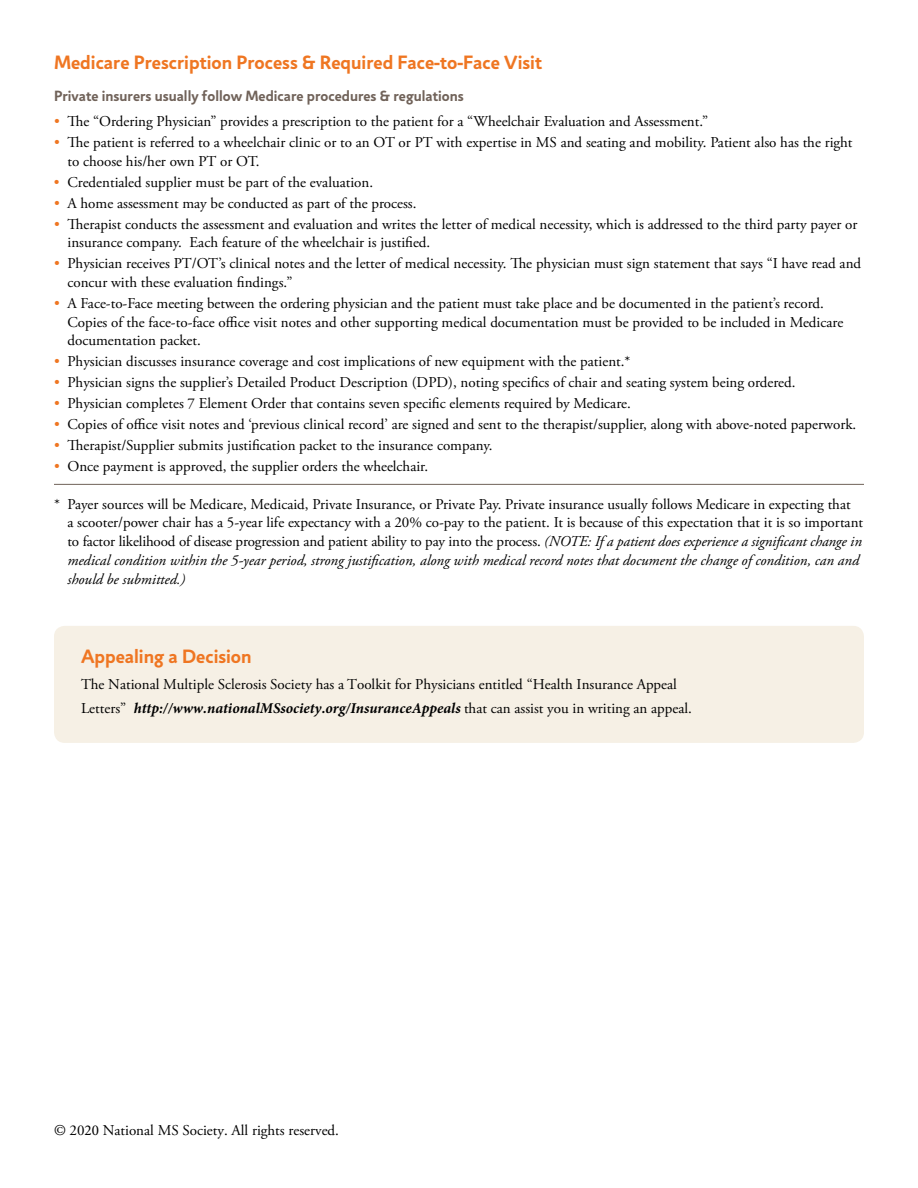
<style>
.page{position:relative;width:918px;height:1188px;background:#fff}
.page>*{position:absolute;margin:0;border:0;box-sizing:border-box;transform-origin:0 0}
.t1{font:700 19.5px "Jigsaw";color:#ef7622}
.t2{font:15px/18.8px "Adobe Garamond Pro";color:#000}
.t3{font:italic 700 15px "Minion Pro";color:#000}
.t4{font:700 15px "Jigsaw";color:#706259}
.s1{color:#ef7622}
.s2{font-style:italic}
.s3{font-family:"Adobe Garamond Pro";font-weight:400;font-style:normal}
.s4{font-family:"Minion Pro"}
</style>
<div class="page">
<hr style="left:54px;top:484px;width:810px;height:1px;background:#706259">
<div style="left:54px;top:626px;width:810px;height:117px;background:#f6f0e5;border-radius:11px"></div>
<h1 class="t1" style="left:54px;top:51px;width:490px">Medicare Prescription Process &amp; Required Face-to-Face Visit</h1>
<p class="t4" style="left:54px;top:87px;width:411px">Private insurers usually follow Medicare procedures &amp; regulations</p>
<p class="t2" style="left:54px;top:113px;width:656px"><span class="s1">•</span> The “Ordering Physician” provides a prescription to the patient for a “Wheelchair Evaluation and Assessment.”</p>
<p class="t2" style="left:67px;top:134px;width:787px;text-indent:-13px"><span class="s1">•</span> The patient is referred to a wheelchair clinic or to an OT or PT with expertise in MS and seating and mobility. Patient also has the right to choose his/her own PT or OT.</p>
<p class="t2" style="left:54px;top:173px;width:321px"><span class="s1">•</span> Credentialed supplier must be part of the evaluation.</p>
<p class="t2" style="left:54px;top:194px;width:364px"><span class="s1">•</span> A home assessment may be conducted as part of the process.</p>
<p class="t2" style="left:68px;top:215px;width:792px;text-indent:-14px"><span class="s1">•</span> Therapist conducts the assessment and evaluation and writes the letter of medical necessity, which is addressed to the third party payer or insurance company. Each feature of the wheelchair is justified.</p>
<p class="t2" style="left:68px;top:255px;width:795px;text-indent:-13px"><span class="s1">•</span> Physician receives PT/OT’s clinical notes and the letter of medical necessity. The physician must sign statement that says “I have read and concur with these evaluation findings.”</p>
<p class="t2" style="left:68px;top:294px;width:777px;text-indent:-14px"><span class="s1">•</span> A Face-to-Face meeting between the ordering physician and the patient must take place and be documented in the patient’s record.<br>Copies of the face-to-face office visit notes and other supporting medical documentation must be provided to be included in Medicare documentation packet.</p>
<p class="t2" style="left:54px;top:353px;width:578px"><span class="s1">•</span> Physician discusses insurance coverage and cost implications of new equipment with the patient.*</p>
<p class="t2" style="left:54px;top:374px;width:743px"><span class="s1">•</span> Physician signs the supplier’s Detailed Product Description (DPD), noting specifics of chair and seating system being ordered.</p>
<p class="t2" style="left:54px;top:395px;width:578px"><span class="s1">•</span> Physician completes 7 Element Order that contains seven specific elements required by Medicare.</p>
<p class="t2" style="left:54px;top:415px;width:804px"><span class="s1">•</span> Copies of office visit notes and ‘previous clinical record’ are signed and sent to the therapist/supplier, along with above-noted paperwork.</p>
<p class="t2" style="left:54px;top:436px;width:440px"><span class="s1">•</span> Therapist/Supplier submits justification packet to the insurance company.</p>
<p class="t2" style="left:54px;top:457px;width:376px"><span class="s1">•</span> Once payment is approved, the supplier orders the wheelchair.</p>
<p class="t2" style="left:68px;top:495px;width:797px;text-indent:-14px">* Payer sources will be Medicare, Medicaid, Private Insurance, or Private Pay. Private insurance usually follows Medicare in expecting that<br>a scooter/power chair has a 5-year life expectancy with a 20% co-pay to the patient. It is because of this expectation that it is so important to factor likelihood of disease progression and patient ability to pay into the process. <span class="s2">(NOTE: If a patient does experience a significant change in medical condition within the 5-year period, strong justification, along with medical record notes that document the change of condition, can and should be submitted.)</span></p>
<h1 class="t1" style="left:81px;top:645px;width:172px">Appealing a Decision</h1>
<p class="t2" style="left:81px;top:675px;width:597px">The National Multiple Sclerosis Society has a Toolkit for Physicians entitled “Health Insurance Appeal</p>
<p class="t3" style="left:81px;top:698px;width:612px"><span class="s3">Letters”</span> http://www.nationalMSsociety.org/InsuranceAppeals <span class="s3">that can assist you in writing an appeal.</span></p>
<p class="t2" style="left:54px;top:1121px;width:287px">© 20<span class="s4">20</span> National MS Society. All rights reserved.</p>
</div>
